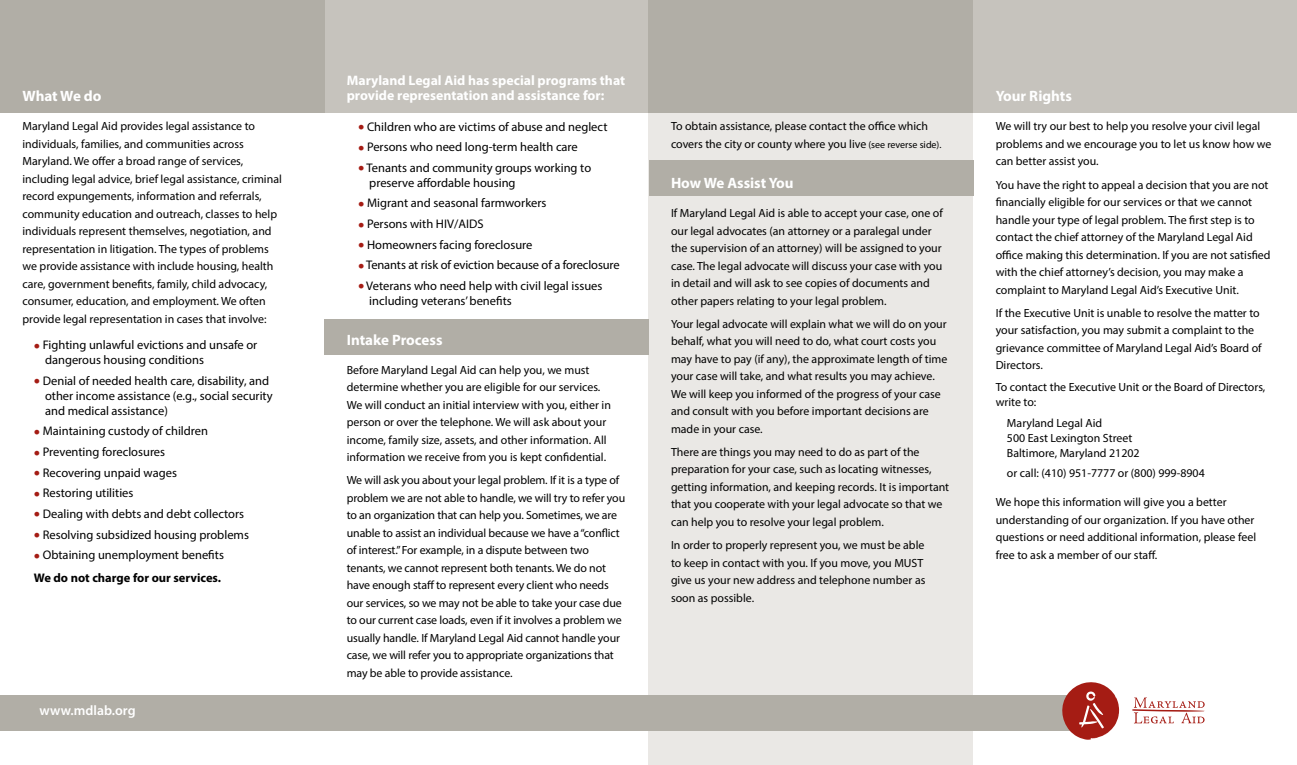
<style>
.page{position:relative;width:1297px;height:765px;background:#fff}
.page>*{position:absolute;margin:0;border:0;box-sizing:border-box;transform-origin:0 0}
.Bodycopy{font:700 15px "Myriad Pro";color:#fff}
.Panel_Heading_1{font:700 15px "Myriad Pro";color:#fff}
.Bodycopy-2{font:700 13.75px/15px "Myriad Pro";color:#fff}
.head_1{font:600 13.75px "Myriad Pro";color:#fff}
.Bodycopy-3{font:12.5px/15px "Myriad Pro";color:#000}
.Bodycopy-4{font:700 12.5px "Myriad Pro";color:#000}
.Bodycopy-5{font:11.88px/17.5px "Myriad Pro";color:#000}
.s1{font-size:22.5px;color:#a51c14}
.s2{font-size:10px}
</style>
<div class="page">
<div style="left:648px;top:0;width:324px;height:765px;background:#eae8e5"></div>
<div style="left:972px;top:0;width:324px;height:112px;background:#c6c3bd"></div>
<div style="left:324px;top:0;width:324px;height:112px;background:#c6c3bd"></div>
<div style="left:324px;top:319px;width:324px;height:36px;background:#b1aea6"></div>
<div style="left:648px;top:160px;width:324px;height:36px;background:#b1aea6"></div>
<div style="left:0;top:0;width:324px;height:112px;background:#b1aea6"></div>
<div style="left:0;top:695px;width:1073px;height:36px;background:#b1aea6"></div>
<div style="left:648px;top:0;width:324px;height:112px;background:#b1aea6"></div>
<svg style="left:1062px;top:682px;width:56px;height:58px"></svg>
<svg style="left:1132px;top:698px;width:73px;height:25px"></svg>
<p class="Panel_Heading_1" style="left:22px;top:86px;width:81px">What We do</p>
<p class="Bodycopy-5" style="left:22px;top:117px;width:261px">Maryland Legal Aid provides legal assistance to individuals, families, and communities across Maryland. We offer a broad range of services, including legal advice, brief legal assistance, criminal record expungements, information and referrals, community education and outreach, classes to help individuals represent themselves, negotiation, and representation in litigation. The types of problems we provide assistance with include housing, health care, government benefits, family, child advocacy, consumer, education, and employment. We often provide legal representation in cases that involve:</p>
<p class="Bodycopy-3" style="left:45px;top:337px;width:214px;text-indent:-11px"><span class="s1">•</span> Fighting unlawful evictions and unsafe or dangerous housing conditions</p>
<p class="Bodycopy-3" style="left:45px;top:373px;width:229px;text-indent:-11px"><span class="s1">•</span> Denial of needed health care, disability, and other income assistance (e.g., social security and medical assistance)</p>
<p class="Bodycopy-3" style="left:34px;top:424px;width:176px"><span class="s1">•</span> Maintaining custody of children</p>
<p class="Bodycopy-3" style="left:34px;top:444px;width:133px"><span class="s1">•</span> Preventing foreclosures</p>
<p class="Bodycopy-3" style="left:34px;top:465px;width:145px"><span class="s1">•</span> Recovering unpaid wages</p>
<p class="Bodycopy-3" style="left:34px;top:485px;width:101px"><span class="s1">•</span> Restoring utilities</p>
<p class="Bodycopy-3" style="left:34px;top:506px;width:212px"><span class="s1">•</span> Dealing with debts and debt collectors</p>
<p class="Bodycopy-3" style="left:34px;top:527px;width:217px"><span class="s1">•</span> Resolving subsidized housing problems</p>
<p class="Bodycopy-3" style="left:34px;top:547px;width:192px"><span class="s1">•</span> Obtaining unemployment benefits</p>
<p class="Bodycopy-4" style="left:34px;top:570px;width:189px">We do not charge for our services.</p>
<p class="head_1" style="left:39px;top:702px;width:98px">www.mdlab.org</p>
<p class="Bodycopy-2" style="left:346px;top:73px;width:280px">Maryland Legal Aid has special programs that provide representation and assistance for:</p>
<p class="Bodycopy-3" style="left:358px;top:119px;width:251px"><span class="s1">•</span> Children who are victims of abuse and neglect</p>
<p class="Bodycopy-3" style="left:358px;top:139px;width:221px"><span class="s1">•</span> Persons who need long-term health care</p>
<p class="Bodycopy-3" style="left:369px;top:160px;width:223px;text-indent:-11px"><span class="s1">•</span> Tenants and community groups working to preserve affordable housing</p>
<p class="Bodycopy-3" style="left:358px;top:196px;width:190px"><span class="s1">•</span> Migrant and seasonal farmworkers</p>
<p class="Bodycopy-3" style="left:358px;top:216px;width:127px"><span class="s1">•</span> Persons with HIV/AIDS</p>
<p class="Bodycopy-3" style="left:358px;top:237px;width:176px"><span class="s1">•</span> Homeowners facing foreclosure</p>
<p class="Bodycopy-3" style="left:358px;top:257px;width:263px"><span class="s1">•</span> Tenants at risk of eviction because of a foreclosure</p>
<p class="Bodycopy-3" style="left:369px;top:278px;width:235px;text-indent:-11px"><span class="s1">•</span> Veterans who need help with civil legal issues including veterans’ benefits</p>
<p class="Bodycopy" style="left:346px;top:330px;width:97px">Intake Process</p>
<p class="Bodycopy-5" style="left:346px;top:361px;width:265px">Before Maryland Legal Aid can help you, we must determine whether you are eligible for our services.<br>We will conduct an initial interview with you, either in person or over the telephone. We will ask about your income, family size, assets, and other information. All information we receive from you is kept confidential.</p>
<p class="Bodycopy-5" style="left:346px;top:471px;width:280px">We will ask you about your legal problem. If it is a type of problem we are not able to handle, we will try to refer you to an organization that can help you. Sometimes, we are unable to assist an individual because we have a “conflict of interest.” For example, in a dispute between two tenants, we cannot represent both tenants. We do not have enough staff to represent every client who needs our services, so we may not be able to take your case due to our current case loads, even if it involves a problem we usually handle. If Maryland Legal Aid cannot handle your case, we will refer you to appropriate organizations that may be able to provide assistance.</p>
<p class="Bodycopy-5" style="left:670px;top:117px;width:272px">To obtain assistance, please contact the office which covers the city or county where you live <span class="s2">(see reverse side).</span></p>
<p class="Bodycopy" style="left:670px;top:174px;width:124px">How We Assist You</p>
<p class="Bodycopy-5" style="left:670px;top:204px;width:273px">If Maryland Legal Aid is able to accept your case, one of our legal advocates (an attorney or a paralegal under the supervision of an attorney) will be assigned to your case. The legal advocate will discuss your case with you in detail and will ask to see copies of documents and other papers relating to your legal problem.</p>
<p class="Bodycopy-5" style="left:670px;top:315px;width:278px">Your legal advocate will explain what we will do on your behalf, what you will need to do, what court costs you may have to pay (if any), the approximate length of time your case will take, and what results you may achieve.<br>We will keep you informed of the progress of your case and consult with you before important decisions are made in your case.</p>
<p class="Bodycopy-5" style="left:670px;top:443px;width:279px">There are things you may need to do as part of the preparation for your case, such as locating witnesses, getting information, and keeping records. It is important that you cooperate with your legal advocate so that we can help you to resolve your legal problem.</p>
<p class="Bodycopy-5" style="left:670px;top:536px;width:256px">In order to properly represent you, we must be able to keep in contact with you. If you move, you MUST give us your new address and telephone number as soon as possible.</p>
<p class="Panel_Heading_1" style="left:995px;top:86px;width:78px">Your Rights</p>
<p class="Bodycopy-5" style="left:995px;top:117px;width:277px">We will try our best to help you resolve your civil legal problems and we encourage you to let us know how we can better assist you.</p>
<p class="Bodycopy-5" style="left:995px;top:176px;width:276px">You have the right to appeal a decision that you are not financially eligible for our services or that we cannot handle your type of legal problem. The first step is to contact the chief attorney of the Maryland Legal Aid office making this determination. If you are not satisfied with the chief attorney’s decision, you may make a complaint to Maryland Legal Aid’s Executive Unit.</p>
<p class="Bodycopy-5" style="left:995px;top:304px;width:267px">If the Executive Unit is unable to resolve the matter to your satisfaction, you may submit a complaint to the grievance committee of Maryland Legal Aid’s Board of Directors.</p>
<p class="Bodycopy-5" style="left:995px;top:378px;width:271px">To contact the Executive Unit or the Board of Directors,</p>
<p class="Bodycopy-5" style="left:995px;top:393px;width:42px">write to:</p>
<p class="Bodycopy-5" style="left:1006px;top:414px;width:97px">Maryland Legal Aid</p>
<p class="Bodycopy-5" style="left:1006px;top:430px;width:134px;line-height:15px">500 East Lexington Street<br>Baltimore, Maryland 21202</p>
<p class="Bodycopy-5" style="left:1006px;top:464px;width:199px">or call: (410) 951-7777 or (800) 999-8904</p>
<p class="Bodycopy-5" style="left:995px;top:493px;width:262px">We hope this information will give you a better understanding of our organization. If you have other questions or need additional information, please feel free to ask a member of our staff.</p>
</div>
